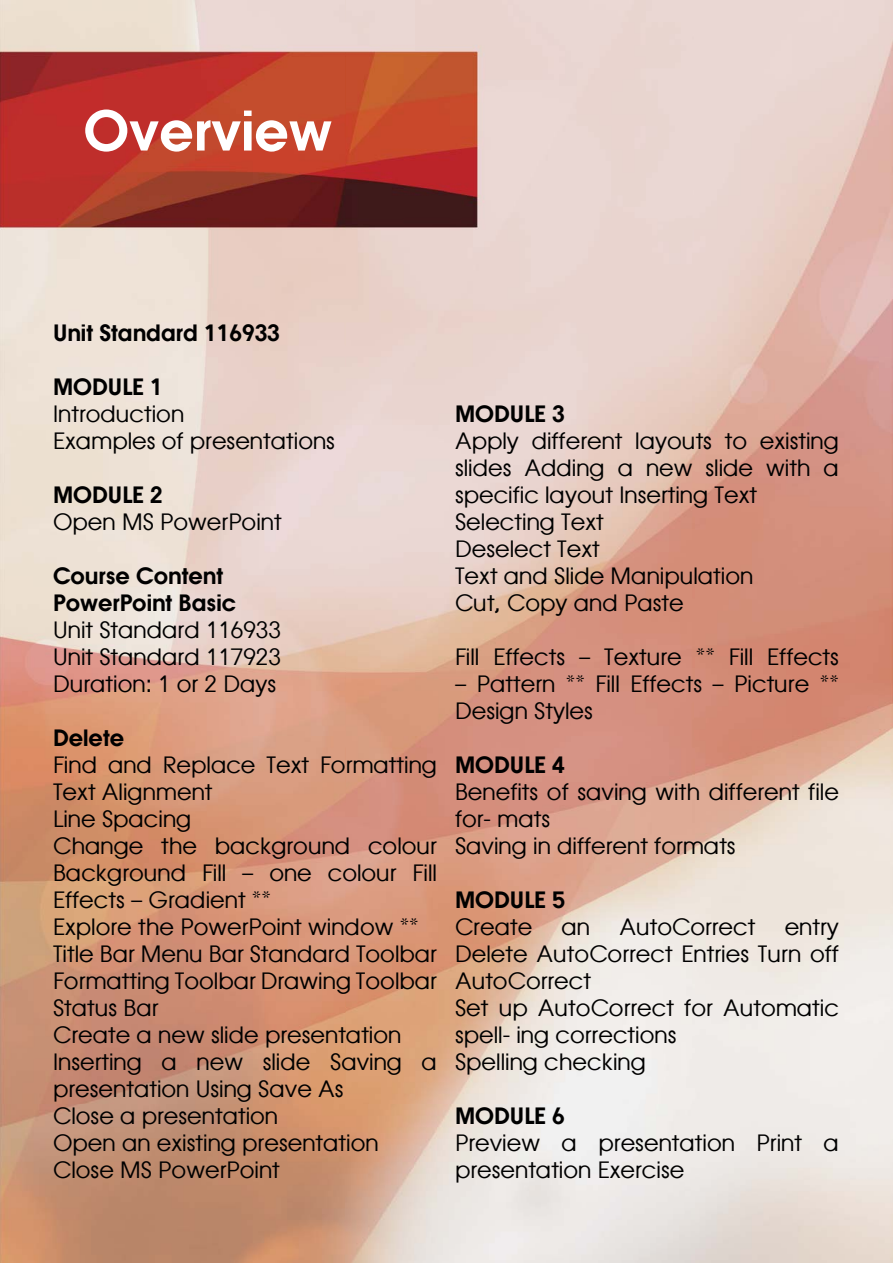
<style>
.page{position:relative;width:893px;height:1263px;background:#fff}
.page>*{position:absolute;margin:0;border:0;box-sizing:border-box;transform-origin:0 0}
.t1{font:600 54px "Atlanta";color:#fff}
.t2{font:22.5px/27px "Atlanta";color:#000}
.t3{font:600 22.5px/27px "Atlanta";color:#000}
</style>
<div class="page">
<img style="left:0;top:0;width:893px;height:1263px">
<h1 class="t1" style="left:84px;top:92px;width:250px">Overview</h1>
<p class="t3" style="left:53px;top:318px;width:228px">Unit Standard 116933</p>
<p class="t3" style="left:53px;top:372px;width:111px">MODULE 1</p>
<p class="t2" style="left:53px;top:399px;width:283px">Introduction<br>Examples of presentations</p>
<p class="t3" style="left:53px;top:480px;width:111px">MODULE 2</p>
<p class="t2" style="left:53px;top:507px;width:230px">Open MS PowerPoint</p>
<p class="t3" style="left:53px;top:561px;width:185px">Course Content<br>PowerPoint Basic</p>
<p class="t2" style="left:53px;top:615px;width:229px;text-align:justify">Unit Standard 116933<br>Unit Standard 117923<br>Duration: 1 or 2 Days</p>
<p class="t3" style="left:53px;top:723px;width:73px">Delete</p>
<p class="t2" style="left:53px;top:750px;width:385px">Find and Replace Text Formatting<br>Text Alignment<br>Line Spacing<br>Change the background colour<br>Background Fill – one colour Fill<br>Effects – Gradient **<br>Explore the PowerPoint window **<br>Title Bar Menu Bar Standard Toolbar<br>Formatting Toolbar Drawing Toolbar<br>Status Bar<br>Create a new slide presentation<br>Inserting a new slide Saving a presentation Using Save As<br>Close a presentation<br>Open an existing presentation<br>Close MS PowerPoint</p>
<p class="t3" style="left:455px;top:399px;width:111px">MODULE 3</p>
<p class="t2" style="left:455px;top:426px;width:385px">Apply different layouts to existing slides Adding a new slide with a specific layout Inserting Text<br>Selecting Text<br>Deselect Text<br>Text and Slide Manipulation<br>Cut, Copy and Paste</p>
<p class="t2" style="left:455px;top:642px;width:385px">Fill Effects – Texture ** Fill Effects</p>
<p class="t2" style="left:455px;top:669px;width:385px">– Pattern ** Fill Effects – Picture **<br>Design Styles</p>
<p class="t3" style="left:455px;top:750px;width:111px">MODULE 4</p>
<p class="t2" style="left:455px;top:777px;width:385px">Benefits of saving with different file for- mats<br>Saving in different formats</p>
<p class="t3" style="left:455px;top:885px;width:111px">MODULE 5</p>
<p class="t2" style="left:455px;top:912px;width:79px">Create</p>
<p class="t2" style="left:561px;top:912px;width:30px">an</p>
<p class="t2" style="left:619px;top:912px;width:138px">AutoCorrect</p>
<p class="t2" style="left:455px;top:912px;width:385px;text-indent:330px">entry<br>Delete AutoCorrect Entries Turn off<br>AutoCorrect<br>Set up AutoCorrect for Automatic spell- ing corrections<br>Spelling checking</p>
<p class="t3" style="left:455px;top:1101px;width:111px">MODULE 6</p>
<p class="t2" style="left:455px;top:1128px;width:385px">Preview a presentation Print a presentation Exercise</p>
</div>
